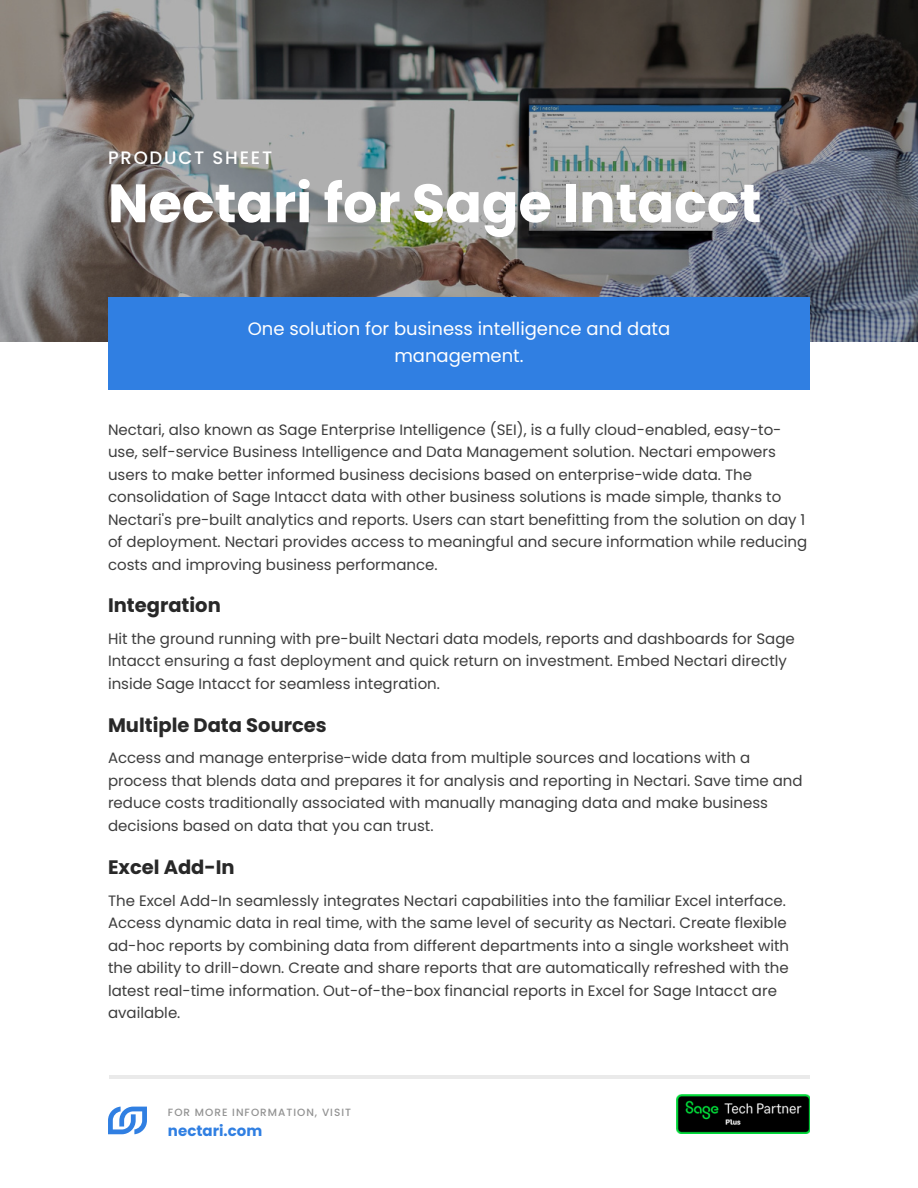
<style>
.page{position:relative;width:918px;height:1188px;background:#fff}
.page>*{position:absolute;margin:0;border:0;box-sizing:border-box;transform-origin:0 0}
.t1{font:700 54px "Poppins";color:#fff}
.t2{font:700 19.5px "Poppins";color:#282828}
.t3{font:18px/27px "Poppins";color:#fff;text-align:center}
.t4{font:500 18px "Poppins";letter-spacing:.1em;color:#fff}
.t5{font:15px/22.5px "Poppins";color:#3d3d3d}
.t6{font:700 15px "Poppins";color:#307fe2}
.t7{font:500 10.5px "Poppins";letter-spacing:.095em;color:#939393}
</style>
<div class="page">
<img style="left:677px;top:1094px;width:133px;height:40px">
<svg style="left:108px;top:1107px;width:39px;height:27px"></svg>
<img style="left:0;top:0;width:918px;height:342px">
<div style="left:108px;top:297px;width:702px;height:93px;background:#307fe2"></div>
<hr style="left:109px;top:1075px;width:700px;height:4px;background:#eaeaea">
<p class="t4" style="left:108px;top:145px;width:166px">PRODUCT SHEET</p>
<h1 class="t1" style="left:108px;top:166px;width:655px">Nectari for Sage Intacct</h1>
<p class="t3" style="left:248px;top:315px;width:424px">One solution for business intelligence and data management.</p>
<p class="t5" style="left:108px;top:418px;width:701px">Nectari, also known as Sage Enterprise Intelligence (SEI), is a fully cloud-enabled, easy-to&shy;use, self-service Business Intelligence and Data Management solution. Nectari empowers users to make better informed business decisions based on enterprise-wide data. The consolidation of Sage Intacct data with other business solutions is made simple, thanks to Nectari's pre-built analytics and reports. Users can start benefitting from the solution on day 1 of deployment. Nectari provides access to meaningful and secure information while reducing costs and improving business performance.</p>
<h2 class="t2" style="left:108px;top:592px;width:114px">Integration</h2>
<p class="t5" style="left:108px;top:627px;width:688px">Hit the ground running with pre-built Nectari data models, reports and dashboards for Sage<br>Intacct ensuring a fast deployment and quick return on investment. Embed Nectari directly inside Sage Intacct for seamless integration.</p>
<h2 class="t2" style="left:108px;top:711px;width:220px">Multiple Data Sources</h2>
<p class="t5" style="left:108px;top:747px;width:696px">Access and manage enterprise-wide data from multiple sources and locations with a process that blends data and prepares it for analysis and reporting in Nectari. Save time and reduce costs traditionally associated with manually managing data and make business decisions based on data that you can trust.</p>
<h2 class="t2" style="left:108px;top:853px;width:128px">Excel Add-In</h2>
<p class="t5" style="left:108px;top:889px;width:683px">The Excel Add-In seamlessly integrates Nectari capabilities into the familiar Excel interface.<br>Access dynamic data in real time, with the same level of security as Nectari. Create flexible ad-hoc reports by combining data from different departments into a single worksheet with the ability to drill-down. Create and share reports that are automatically refreshed with the latest real-time information. Out-of-the-box financial reports in Excel for Sage Intacct are available.</p>
<p class="t7" style="left:168px;top:1105px;width:185px">FOR MORE INFORMATION, VISIT</p>
<p class="t6" style="left:168px;top:1121px;width:96px">nectari.com</p>
</div>
